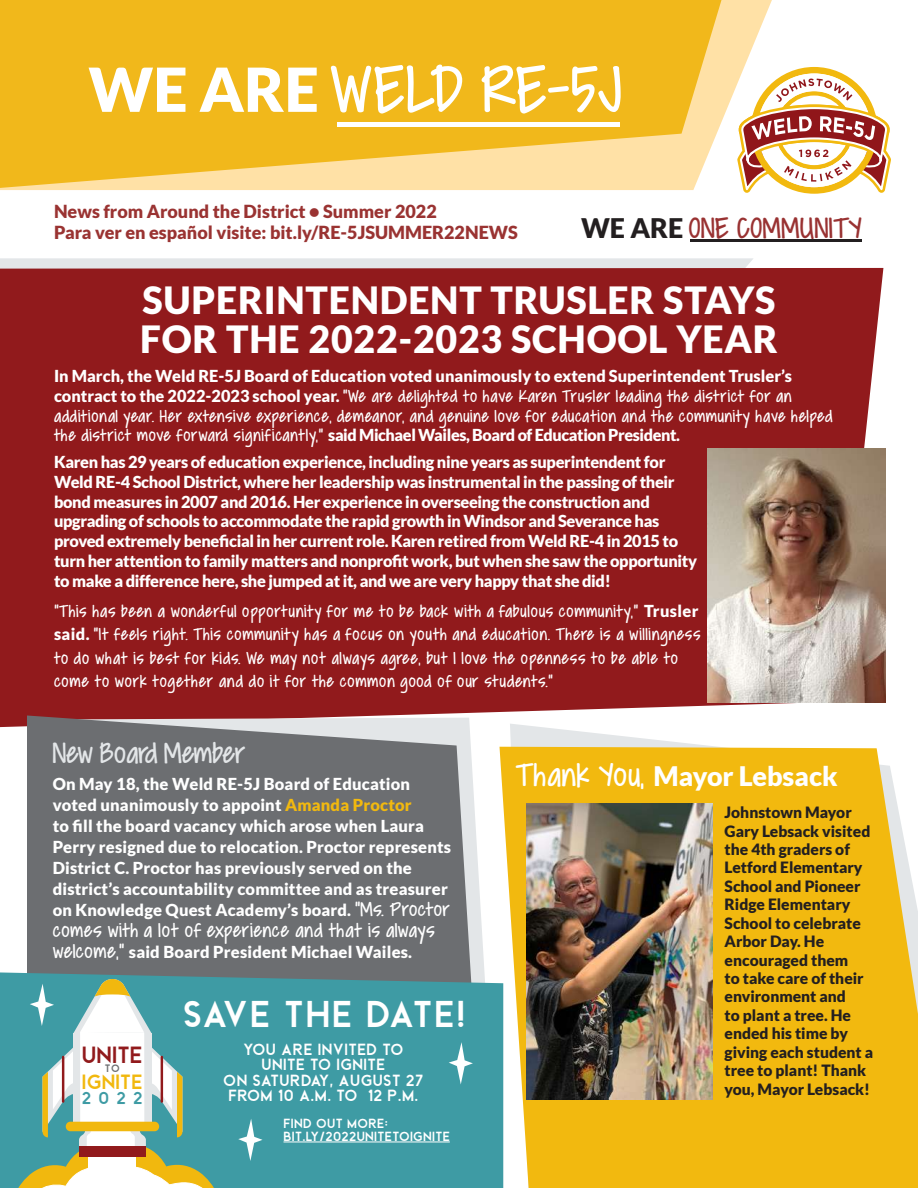
<style>
.page{position:relative;width:918px;height:1188px;background:#fff}
.page>*{position:absolute;margin:0;border:0;box-sizing:border-box;transform-origin:0 0}
.t1{font:74.25px "Covered By Your Grace";color:#fff}
.t2{font:37.95px "Beckman Free";letter-spacing:.025em;color:#fff}
.t3{font:900 37.5px/39px "Lato";letter-spacing:.02em;color:#fff}
.t4{font:33px "Covered By Your Grace";letter-spacing:.02em;color:#993232}
.t5{font:33px "Covered By Your Grace";letter-spacing:-.02em;color:#e3e6e8}
.t6{font:900 26.85px "Lato";color:#fff}
.t7{font:23.85px "Beckman Free";letter-spacing:.005em;color:#911a1c}
.t8{font:22.5px "Covered By Your Grace";letter-spacing:.025em;color:#fff}
.t9{font:21px "Beckman Free";letter-spacing:.01em;color:#f1b80e}
.t10{font:19.5px/23.4px "Covered By Your Grace";letter-spacing:.035em;color:#fff}
.t11{font:900 18px/21.6px "Lato";color:#9a3332}
.t12{font:17.7px "Beckman Free";color:#3e9ba4}
.t13{font:900 16.5px/19.8px "Lato";letter-spacing:-.02em;color:#fff}
.t14{font:900 16.5px/21px "Lato";letter-spacing:.01em;color:#fff}
.t15{font:900 16.5px "Lato";color:#fff}
.t16{font:16.5px/15.5px "Beckman Free";letter-spacing:.025em;color:#fff;text-align:center}
.t17{font:900 15.6px/18.5px "Lato";color:#231f20}
.t18{font:13.5px/12.5px "Beckman Free";letter-spacing:.025em;color:#fff}
.t19{font:10.95px "Beckman Free";color:#6c6e71}
.s1{font-family:"Lato";font-weight:900;font-size:60.75px}
.s2{font-family:"Lato";font-weight:900;font-size:27px;color:#231f20}
.s3{font-family:"Lato";font-weight:900;font-size:16.5px}
.s4{font-family:"Covered By Your Grace";font-weight:400;font-size:19.5px}
.s5{color:#f2b90f}
.s6{font-family:"Covered By Your Grace";font-weight:400;font-size:22.5px}
.s7{font-family:"Covered By Your Grace";font-weight:400;font-size:36.9px}
</style>
<div class="page">
<svg style="left:0;top:258px;width:753px;height:10px;background:#e4e6e8"></svg>
<div style="left:0;top:268px;width:883px;height:459px;background:#911a1c"></div>
<svg style="left:27px;top:716px;width:457px;height:256px;background:#77797b"></svg>
<div style="left:0;top:972px;width:500px;height:216px;background:#3e9ba4"></div>
<svg style="left:743px;top:67px;width:148px;height:127px"></svg>
<svg style="left:0;top:0;width:772px;height:190px"></svg>
<svg style="left:0;top:0;width:721px;height:188px;background:#f3bf33"></svg>
<div style="left:337px;top:122px;width:283px;height:5px;background:#fff"></div>
<hr style="left:690px;top:240px;width:172px;height:2px;background:#231f20">
<svg style="left:510px;top:724px;width:373px;height:23px"></svg>
<svg style="left:500px;top:747px;width:418px;height:441px;background:#f1be24"></svg>
<img style="left:526px;top:804px;width:186px;height:295px">
<img style="left:708px;top:448px;width:177px;height:254px">
<hr style="left:284px;top:1142px;width:166px;height:1px;background:#fff">
<svg style="left:4px;top:979px;width:284px;height:209px"></svg>
<svg style="left:449px;top:1042px;width:24px;height:42px"></svg>
<h1 class="t1" style="left:88px;top:54px;width:535px"><span class="s1">WE ARE</span> WELD RE-5J</h1>
<p class="t11" style="left:54px;top:200px;width:465px">News from Around the District • Summer 2022<br>Para ver en español visite: bit.ly/RE-5JSUMMER22NEWS</p>
<h3 class="t4" style="left:581px;top:212px;width:283px"><span class="s2">WE ARE</span> ONE COMMUNITY</h3>
<h3 class="t3" style="left:140px;top:280px;width:639px">SUPERINTENDENT TRUSLER STAYS<br>FOR THE 2022-2023 SCHOOL YEAR</h3>
<p class="t15" style="left:54px;top:367px;width:740px">In March, the Weld RE-5J Board of Education voted unanimously to extend Superintendent Trusler’s</p>
<p class="t10" style="left:54px;top:388px;width:780px;line-height:19.5px"><span class="s3">contract to the 2022-2023 school year.</span> “We are delighted to have Karen Trusler leading the district for an additional year. Her extensive experience, demeanor, and genuine love for education and the community have helped</p>
<p class="t13" style="left:54px;top:422px;width:627px;line-height:26.5px"><span class="s4">the district move forward significantly,”</span> said Michael Wailes, Board of Education President.<br>Karen has 29 years of education experience, including nine years as superintendent for</p>
<p class="t13" style="left:54px;top:471px;width:645px">Weld RE-4 School District, where her leadership was instrumental in the passing of their bond measures in 2007 and 2016. Her experience in overseeing the construction and upgrading of schools to accommodate the rapid growth in Windsor and Severance has proved extremely beneficial in her current role. Karen retired from Weld RE-4 in 2015 to turn her attention to family matters and nonprofit work, but when she saw the opportunity to make a difference here, she jumped at it, and we are very happy that she did!</p>
<p class="t10" style="left:54px;top:601px;width:648px">“This has been a wonderful opportunity for me to be back with a fabulous community,” <span class="s3">Trusler said.</span> “It feels right. This community has a focus on youth and education. There is a willingness to do what is best for kids. We may not always agree, but I love the openness to be able to come to work together and do it for the common good of our students.”</p>
<h3 class="t5" style="left:53px;top:737px;width:194px">New Board Member</h3>
<p class="t14" style="left:53px;top:773px;width:400px">On May 18, the Weld RE-5J Board of Education voted unanimously to appoint <span class="s5">Amanda Proctor<br></span>to fill the board vacancy which arose when Laura Perry resigned due to relocation. Proctor represents District C. Proctor has previously served on the district’s accountability committee and as treasurer on Knowledge Quest Academy’s board. <span class="s6">“Ms. Proctor</span></p>
<h3 class="t8" style="left:53px;top:919px;width:383px">comes with a lot of experience and that is always</h3>
<p class="t14" style="left:53px;top:941px;width:361px"><span class="s6">welcome,”</span> said Board President Michael Wailes.</p>
<h3 class="t7" style="left:82px;top:1042px;width:62px">UNITE</h3>
<p class="t19" style="left:105px;top:1063px;width:16px">TO</p>
<p class="t9" style="left:82px;top:1070px;width:62px">IGNITE</p>
<p class="t12" style="left:82px;top:1088px;width:62px">2022</p>
<h2 class="t2" style="left:183px;top:994px;width:284px">SAVE THE DATE!</h2>
<p class="t16" style="left:223px;top:1042px;width:202px">YOU ARE INVITED TO<br>UNITE TO IGNITE<br>ON SATURDAY, AUGUST 27<br>FROM 10 A.M. TO 12 P.M.</p>
<p class="t18" style="left:284px;top:1117px;width:168px">FIND OUT MORE:<br>BIT.LY/2022UNITETOIGNITE</p>
<h3 class="t6" style="left:516px;top:761px;width:323px"><span class="s7">Thank You,</span> Mayor Lebsack</h3>
<p class="t17" style="left:725px;top:803px;width:150px">Johnstown Mayor<br>Gary Lebsack visited the 4th graders of<br>Letford Elementary<br>School and Pioneer<br>Ridge Elementary<br>School to celebrate<br>Arbor Day. He encouraged them<br>to take care of their environment and<br>to plant a tree. He ended his time by giving each student a tree to plant! Thank you, Mayor Lebsack!</p>
</div>
